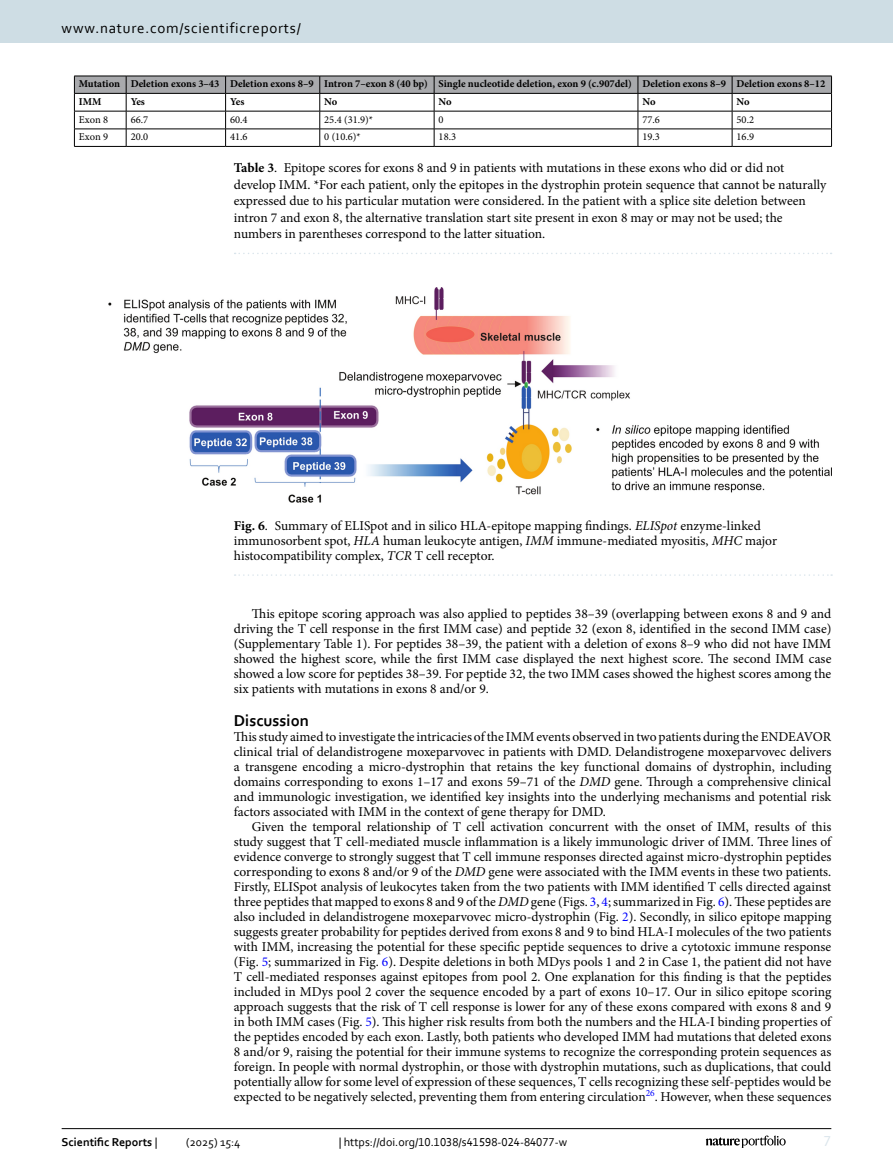
<style>
.page{position:relative;width:893px;height:1174px;background:#fff}
.page>*{position:absolute;margin:0;border:0;box-sizing:border-box;transform-origin:0 0}
.Head_1{font:700 16.5px "Corbel";color:#000}
.t1{font:15px "Corbel";letter-spacing:.05em;color:#000}
.t2{font:15px "Corbel";color:#d9e4eb}
.Body_Text_Indent{font:13.5px/15px "Minion Pro";color:#000;text-align:justify}
.Body_Text{font:13.5px/15px "Minion Pro";color:#000;text-align:justify}
.Table_Caption{font:13.5px/16.5px "Minion Pro";color:#000}
.Figure_Caption{font:13.5px/15px "Minion Pro";color:#000}
.t3{font:12px "Corbel";color:#000}
.t4{font:700 12px "Corbel";color:#000}
.Table_Head{font:700 10.5px "Minion Pro";letter-spacing:-.005em;color:#000}
.Table_Body{font:10.5px "Minion Pro";color:#000}
.Table_Body-2{font:700 10.5px "Minion Pro";letter-spacing:-.02em;color:#000}
.s1{font-weight:700}
.s2{font-style:italic}
.s3{color:#00f}
.s4{font-weight:400}
</style>
<div class="page">
<img style="left:109px;top:288px;width:722px;height:214px">
<svg style="left:235px;top:574px;width:597px;height:2px"></svg>
<hr style="left:126px;top:146px;width:100px;height:1px;background:#000">
<hr style="left:226px;top:146px;width:94px;height:1px;background:#000">
<hr style="left:320px;top:146px;width:114px;height:1px;background:#000">
<hr style="left:434px;top:146px;width:204px;height:1px;background:#000">
<hr style="left:638px;top:146px;width:94px;height:1px;background:#000">
<svg style="left:74px;top:76px;width:758px;height:70px"></svg>
<hr style="left:732px;top:146px;width:100px;height:1px;background:#000">
<hr style="left:74px;top:146px;width:52px;height:1px;background:#000">
<svg style="left:235px;top:253px;width:597px;height:1px"></svg>
<hr style="left:62px;top:1128px;width:769px;height:1px;background:#000">
<svg style="left:706px;top:1135px;width:80px;height:12px"></svg>
<div style="left:0;top:0;width:893px;height:43px;background:#cedde4"></div>
<p class="t1" style="left:62px;top:18px;width:241px">www.nature.com/scientificreports/</p>
<p class="Table_Head" style="left:79px;top:77px;width:43px">Mutation</p>
<p class="Table_Head" style="left:131px;top:77px;width:90px">Deletion exons 3–43</p>
<p class="Table_Head" style="left:230px;top:77px;width:85px">Deletion exons 8–9</p>
<p class="Table_Head" style="left:324px;top:77px;width:105px">Intron 7–exon 8 (40 bp)</p>
<p class="Table_Head" style="left:439px;top:77px;width:195px">Single nucleotide deletion, exon 9 (c.907del)</p>
<p class="Table_Head" style="left:642px;top:77px;width:85px">Deletion exons 8–9</p>
<p class="Table_Head" style="left:737px;top:77px;width:90px">Deletion exons 8–12</p>
<p class="Table_Body-2" style="left:79px;top:94px;width:24px">IMM</p>
<p class="Table_Body-2" style="left:131px;top:94px;width:16px">Yes</p>
<p class="Table_Body-2" style="left:230px;top:94px;width:16px">Yes</p>
<p class="Table_Body-2" style="left:324px;top:94px;width:15px">No</p>
<p class="Table_Body-2" style="left:439px;top:94px;width:15px">No</p>
<p class="Table_Body-2" style="left:642px;top:94px;width:15px">No</p>
<p class="Table_Body-2" style="left:737px;top:94px;width:15px">No</p>
<p class="Table_Body" style="left:79px;top:112px;width:31px">Exon 8</p>
<p class="Table_Body" style="left:131px;top:112px;width:19px">66.7</p>
<p class="Table_Body" style="left:230px;top:112px;width:19px">60.4</p>
<p class="Table_Body" style="left:324px;top:112px;width:50px">25.4 (31.9)*</p>
<p class="Table_Body" style="left:439px;top:112px;width:7px">0</p>
<p class="Table_Body" style="left:642px;top:112px;width:19px">77.6</p>
<p class="Table_Body" style="left:737px;top:112px;width:19px">50.2</p>
<p class="Table_Body" style="left:79px;top:130px;width:31px">Exon 9</p>
<p class="Table_Body" style="left:131px;top:130px;width:19px">20.0</p>
<p class="Table_Body" style="left:230px;top:130px;width:19px">41.6</p>
<p class="Table_Body" style="left:324px;top:130px;width:38px">0 (10.6)*</p>
<p class="Table_Body" style="left:439px;top:130px;width:19px">18.3</p>
<p class="Table_Body" style="left:642px;top:130px;width:19px">19.3</p>
<p class="Table_Body" style="left:737px;top:130px;width:19px">16.9</p>
<p class="Table_Caption" style="left:234px;top:160px;width:594px"><span class="s1">Table 3</span>. Epitope scores for exons 8 and 9 in patients with mutations in these exons who did or did not develop IMM. *For each patient, only the epitopes in the dystrophin protein sequence that cannot be naturally expressed due to his particular mutation were considered. In the patient with a splice site deletion between intron 7 and exon 8, the alternative translation start site present in exon 8 may or may not be used; the numbers in parentheses correspond to the latter situation.</p>
<p class="Figure_Caption" style="left:234px;top:518px;width:545px"><span class="s1">Fig. 6</span>. Summary of ELISpot and in silico HLA-epitope mapping findings. <span class="s2">ELISpot</span> enzyme-linked immunosorbent spot, <span class="s2">HLA</span> human leukocyte antigen, <span class="s2">IMM</span> immune-mediated myositis, <span class="s2">MHC</span> major histocompatibility complex, <span class="s2">TCR</span> T cell receptor.</p>
<p class="Body_Text_Indent" style="left:234px;top:606px;width:599px;text-indent:18px">This epitope scoring approach was also applied to peptides 38–39 (overlapping between exons 8 and 9 and driving the T cell response in the first IMM case) and peptide 32 (exon 8, identified in the second IMM case) (Supplementary Table 1). For peptides 38–39, the patient with a deletion of exons 8–9 who did not have IMM showed the highest score, while the first IMM case displayed the next highest score. The second IMM case showed a low score for peptides 38–39. For peptide 32, the two IMM cases showed the highest scores among the six patients with mutations in exons 8 and/or 9.</p>
<p class="Head_1" style="left:234px;top:710px;width:77px">Discussion</p>
<p class="Body_Text" style="left:234px;top:729px;width:599px">This study aimed to investigate the intricacies of the IMM events observed in two patients during the ENDEAVOR clinical trial of delandistrogene moxeparvovec in patients with DMD. Delandistrogene moxeparvovec delivers a transgene encoding a micro-dystrophin that retains the key functional domains of dystrophin, including domains corresponding to exons 1–17 and exons 59–71 of the <span class="s2">DMD</span> gene. Through a comprehensive clinical and immunologic investigation, we identified key insights into the underlying mechanisms and potential risk factors associated with IMM in the context of gene therapy for DMD.</p>
<p class="Body_Text_Indent" style="left:234px;top:819px;width:600px;text-indent:18px">Given the temporal relationship of T cell activation concurrent with the onset of IMM, results of this study suggest that T cell-mediated muscle inflammation is a likely immunologic driver of IMM. Three lines of evidence converge to strongly suggest that T cell immune responses directed against micro-dystrophin peptides corresponding to exons 8 and/or 9 of the <span class="s2">DMD</span> gene were associated with the IMM events in these two patients.<br>Firstly, ELISpot analysis of leukocytes taken from the two patients with IMM identified T cells directed against three peptides that mapped to exons 8 and 9 of the <span class="s2">DMD</span> gene (Figs. <span class="s3">3</span>, <span class="s3">4</span>; summarized in Fig. <span class="s3">6</span>). These peptides are also included in delandistrogene moxeparvovec micro-dystrophin (Fig. <span class="s3">2</span>). Secondly, in silico epitope mapping suggests greater probability for peptides derived from exons 8 and 9 to bind HLA-I molecules of the two patients with IMM, increasing the potential for these specific peptide sequences to drive a cytotoxic immune response (Fig. <span class="s3">5</span>; summarized in Fig. <span class="s3">6</span>). Despite deletions in both MDys pools 1 and 2 in Case 1, the patient did not have T cell-mediated responses against epitopes from pool 2. One explanation for this finding is that the peptides included in MDys pool 2 cover the sequence encoded by a part of exons 10–17. Our in silico epitope scoring approach suggests that the risk of T cell response is lower for any of these exons compared with exons 8 and 9 in both IMM cases (Fig. <span class="s3">5</span>). This higher risk results from both the numbers and the HLA-I binding properties of the peptides encoded by each exon. Lastly, both patients who developed IMM had mutations that deleted exons 8 and/or 9, raising the potential for their immune systems to recognize the corresponding protein sequences as foreign. In people with normal dystrophin, or those with dystrophin mutations, such as duplications, that could potentially allow for some level of expression of these sequences, T cells recognizing these self-peptides would be expected to be negatively selected, preventing them from entering circulation<sup>26</sup>. However, when these sequences</p>
<p class="t4" style="left:62px;top:1134px;width:97px">Scientific Reports <span class="s4">|</span></p>
<p class="t3" style="left:186px;top:1134px;width:56px">(2025) 15:4</p>
<p class="t3" style="left:339px;top:1134px;width:230px">| https://doi.org/10.1038/s41598-024-84077-w</p>
<p class="t2" style="left:824px;top:1132px;width:9px">7</p>
</div>
